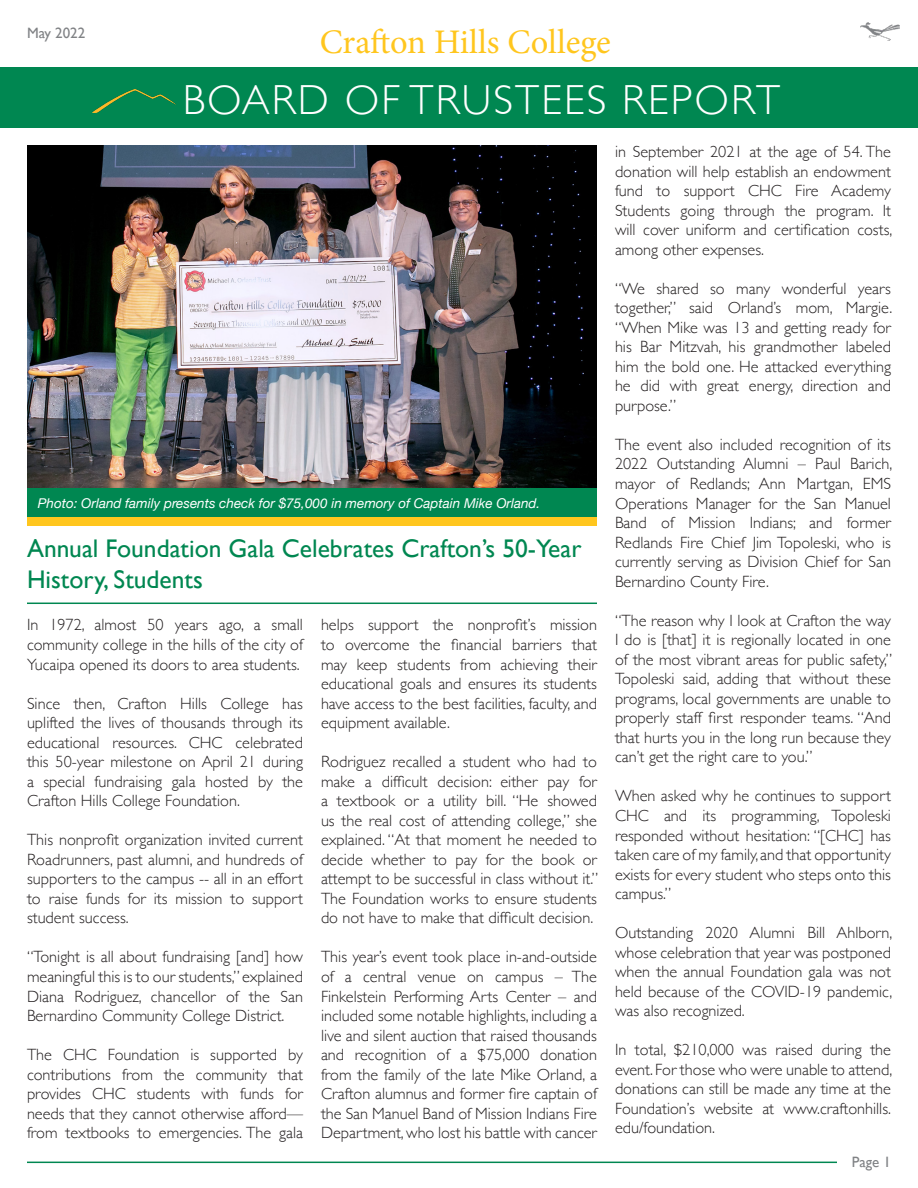
<style>
.page{position:relative;width:918px;height:1188px;background:#fff}
.page>*{position:absolute;margin:0;border:0;box-sizing:border-box;transform-origin:0 0}
.t1{font:300 42px "Gill Sans";letter-spacing:.05em;color:#fff}
.t2{font:34.5px "Minion Pro";color:#ffc61e}
.t3{font:25.5px/31.5px "Gill Sans";color:#008751}
.t4{font:300 16.35px/19.5px "Gill Sans";color:#231f20;text-align:justify}
.t5{font:15px "Gill Sans";color:#808285}
.t6{font:italic 13.5px "Helvetica Neue";color:#fff}
</style>
<div class="page">
<img style="left:27px;top:146px;width:570px;height:342px">
<div style="left:0;top:68px;width:918px;height:60px;background:#008751"></div>
<hr style="left:27px;top:1162px;width:810px;height:1px;background:#008751">
<div style="left:27px;top:488px;width:570px;height:29px;background:#008751"></div>
<img style="left:92px;top:89px;width:83px;height:24px">
<div style="left:27px;top:517px;width:570px;height:8px;background:#ffc61e"></div>
<hr style="left:27px;top:603px;width:570px;height:1px;background:#008751">
<img style="left:861px;top:22px;width:39px;height:19px">
<p class="t5" style="left:27px;top:24px;width:60px">May 2022</p>
<p class="t2" style="left:320px;top:18px;width:293px">Crafton Hills College</p>
<p class="t1" style="left:183px;top:67px;width:599px">BOARD OF TRUSTEES REPORT</p>
<p class="t6" style="left:38px;top:493px;width:504px">Photo: Orland family presents check for $75,000 in memory of Captain Mike Orland.</p>
<p class="t3" style="left:27px;top:532px;width:556px">Annual Foundation Gala Celebrates Crafton’s 50-Year<br>History, Students</p>
<p class="t4" style="left:27px;top:615px;width:278px">In 1972, almost 50 years ago, a small community college in the hills of the city of Yucaipa opened its doors to area students.</p>
<p class="t4" style="left:27px;top:693px;width:278px">Since then, Crafton Hills College has uplifted the lives of thousands through its educational resources. CHC celebrated this 50-year milestone on April 21 during a special fundraising gala hosted by the Crafton Hills College Foundation.</p>
<p class="t4" style="left:27px;top:829px;width:278px">This nonprofit organization invited current Roadrunners, past alumni, and hundreds of supporters to the campus -- all in an effort to raise funds for its mission to support student success.</p>
<p class="t4" style="left:27px;top:947px;width:278px">“Tonight is all about fundraising [and] how meaningful this is to our students,” explained Diana Rodriguez, chancellor of the San Bernardino Community College District.</p>
<p class="t4" style="left:27px;top:1044px;width:278px">The CHC Foundation is supported by contributions from the community that provides CHC students with funds for needs that they cannot otherwise afford— from textbooks to emergencies. The gala</p>
<p class="t4" style="left:321px;top:615px;width:278px">helps support the nonprofit’s mission to overcome the financial barriers that may keep students from achieving their educational goals and ensures its students have access to the best facilities, faculty, and equipment available.</p>
<p class="t4" style="left:321px;top:751px;width:279px">Rodriguez recalled a student who had to make a difficult decision: either pay for a textbook or a utility bill. “He showed us the real cost of attending college,” she explained. “At that moment he needed to decide whether to pay for the book or attempt to be successful in class without it.” The Foundation works to ensure students do not have to make that difficult decision.</p>
<p class="t4" style="left:321px;top:947px;width:278px">This year’s event took place in-and-outside of a central venue on campus – The Finkelstein Performing Arts Center – and included some notable highlights, including a live and silent auction that raised thousands and recognition of a $75,000 donation from the family of the late Mike Orland, a Crafton alumnus and former fire captain of the San Manuel Band of Mission Indians Fire Department, who lost his battle with cancer</p>
<p class="t4" style="left:615px;top:141px;width:279px">in September 2021 at the age of 54. The donation will help establish an endowment fund to support CHC Fire Academy Students going through the program. It will cover uniform and certification costs, among other expenses.</p>
<p class="t4" style="left:615px;top:278px;width:279px">“We shared so many wonderful years together,” said Orland’s mom, Margie. “When Mike was 13 and getting ready for his Bar Mitzvah, his grandmother labeled him the bold one. He attacked everything he did with great energy, direction and purpose.”</p>
<p class="t4" style="left:615px;top:434px;width:279px">The event also included recognition of its 2022 Outstanding Alumni – Paul Barich, mayor of Redlands; Ann Martgan, EMS Operations Manager for the San Manuel Band of Mission Indians; and former Redlands Fire Chief Jim Topoleski, who is currently serving as Division Chief for San Bernardino County Fire.</p>
<p class="t4" style="left:615px;top:610px;width:279px">“The reason why I look at Crafton the way I do is [that] it is regionally located in one of the most vibrant areas for public safety,” Topoleski said, adding that without these programs, local governments are unable to properly staff first responder teams. “And that hurts you in the long run because they can’t get the right care to you.”</p>
<p class="t4" style="left:615px;top:786px;width:278px">When asked why he continues to support CHC and its programming, Topoleski responded without hesitation: “[CHC] has taken care of my family, and that opportunity exists for every student who steps onto this campus.”</p>
<p class="t4" style="left:615px;top:922px;width:279px">Outstanding 2020 Alumni Bill Ahlborn, whose celebration that year was postponed when the annual Foundation gala was not held because of the COVID-19 pandemic, was also recognized.</p>
<p class="t4" style="left:615px;top:1040px;width:279px">In total, $210,000 was raised during the event. For those who were unable to attend, donations can still be made any time at the Foundation’s website at www.craftonhills. edu/foundation.</p>
<p class="t5" style="left:852px;top:1153px;width:41px">Page 1</p>
</div>
